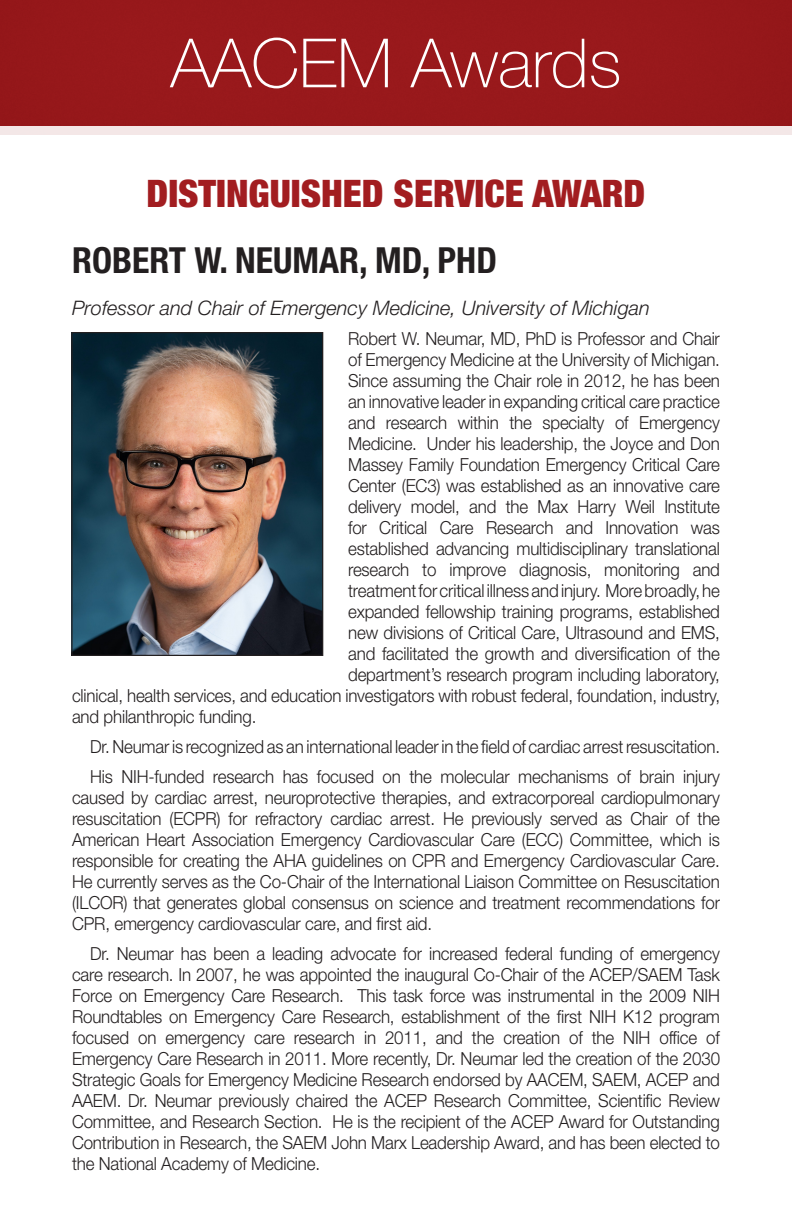
<style>
.page{position:relative;width:792px;height:1224px;background:#fff}
.page>*{position:absolute;margin:0;border:0;box-sizing:border-box;transform-origin:0 0}
.t1{font:100 68px "Helvetica Neue LT Std";color:#fff}
.t2{font:900 condensed 38px "Helvetica Neue LT Std";color:#a21d20}
.t3{font:700 condensed 36px "Helvetica Neue LT Std";color:#231f20}
.t4{font:italic 300 20px "Helvetica Neue LT Std";color:#231f20}
.t5{font:300 18px/21px "Helvetica Neue LT Std";letter-spacing:-.01em;color:#231f20;text-align:justify;scale:.94 1}
</style>
<div class="page">
<div style="left:0;top:0;width:792px;height:138px;background:#98181b"></div>
<div style="left:0;top:126px;width:792px;height:22px;background:linear-gradient(to bottom,#f2e2e2,#fff)"></div>
<img style="left:73px;top:334px;width:248px;height:320px">
<div style="left:71px;top:332px;width:252px;height:324px;border:1px solid #231f20"></div>
<p class="t1" style="left:171px;top:24px;width:452px">AACEM Awards</p>
<p class="t2" style="left:147px;top:170px;width:500px">DISTINGUISHED SERVICE AWARD</p>
<p class="t3" style="left:72px;top:239px;width:427px">ROBERT W. NEUMAR, MD, PHD</p>
<p class="t4" style="left:72px;top:296px;width:579px">Professor and Chair of Emergency Medicine, University of Michigan</p>
<p class="t5" style="left:348px;top:328px;width:397px">Robert W. Neumar, MD, PhD is Professor and Chair</p>
<p class="t5" style="left:348px;top:349px;width:397px">of Emergency Medicine at the University of Michigan.</p>
<p class="t5" style="left:348px;top:370px;width:397px">Since assuming the Chair role in 2012, he has been</p>
<p class="t5" style="left:348px;top:391px;width:397px">an innovative leader in expanding critical care practice</p>
<p class="t5" style="left:348px;top:412px;width:397px">and research within the specialty of Emergency</p>
<p class="t5" style="left:348px;top:433px;width:397px">Medicine. Under his leadership, the Joyce and Don</p>
<p class="t5" style="left:348px;top:454px;width:397px">Massey Family Foundation Emergency Critical Care</p>
<p class="t5" style="left:348px;top:475px;width:397px">Center (EC3) was established as an innovative care</p>
<p class="t5" style="left:348px;top:496px;width:397px">delivery model, and the Max Harry Weil Institute</p>
<p class="t5" style="left:348px;top:517px;width:397px">for Critical Care Research and Innovation was</p>
<p class="t5" style="left:348px;top:538px;width:397px">established advancing multidisciplinary translational</p>
<p class="t5" style="left:348px;top:559px;width:397px">research to improve diagnosis, monitoring and</p>
<p class="t5" style="left:348px;top:580px;width:397px">treatment for critical illness and injury. More broadly, he</p>
<p class="t5" style="left:348px;top:601px;width:397px">expanded fellowship training programs, established</p>
<p class="t5" style="left:348px;top:622px;width:397px">new divisions of Critical Care, Ultrasound and EMS,</p>
<p class="t5" style="left:348px;top:643px;width:397px">and facilitated the growth and diversification of the</p>
<p class="t5" style="left:348px;top:664px;width:397px">department’s research program including laboratory,</p>
<p class="t5" style="left:72px;top:685px;width:691px">clinical, health services, and education investigators with robust federal, foundation, industry,</p>
<p class="t5" style="left:72px;top:706px;width:198px">and philanthropic funding.</p>
<p class="t5" style="left:90px;top:736px;width:672px">Dr. Neumar is recognized as an international leader in the field of cardiac arrest resuscitation.</p>
<p class="t5" style="left:72px;top:766px;width:691px;text-indent:18px">His NIH-funded research has focused on the molecular mechanisms of brain injury caused by cardiac arrest, neuroprotective therapies, and extracorporeal cardiopulmonary resuscitation (ECPR) for refractory cardiac arrest. He previously served as Chair of the American Heart Association Emergency Cardiovascular Care (ECC) Committee, which is responsible for creating the AHA guidelines on CPR and Emergency Cardiovascular Care.<br>He currently serves as the Co-Chair of the International Liaison Committee on Resuscitation (ILCOR) that generates global consensus on science and treatment recommendations for CPR, emergency cardiovascular care, and first aid.</p>
<p class="t5" style="left:72px;top:943px;width:691px;text-indent:18px">Dr. Neumar has been a leading advocate for increased federal funding of emergency care research. In 2007, he was appointed the inaugural Co-Chair of the ACEP/SAEM Task Force on Emergency Care Research. This task force was instrumental in the 2009 NIH Roundtables on Emergency Care Research, establishment of the first NIH K12 program focused on emergency care research in 2011, and the creation of the NIH office of Emergency Care Research in 2011. More recently, Dr. Neumar led the creation of the 2030<br>Strategic Goals for Emergency Medicine Research endorsed by AACEM, SAEM, ACEP and AAEM. Dr. Neumar previously chaired the ACEP Research Committee, Scientific Review Committee, and Research Section. He is the recipient of the ACEP Award for Outstanding Contribution in Research, the SAEM John Marx Leadership Award, and has been elected to the National Academy of Medicine.</p>
</div>
